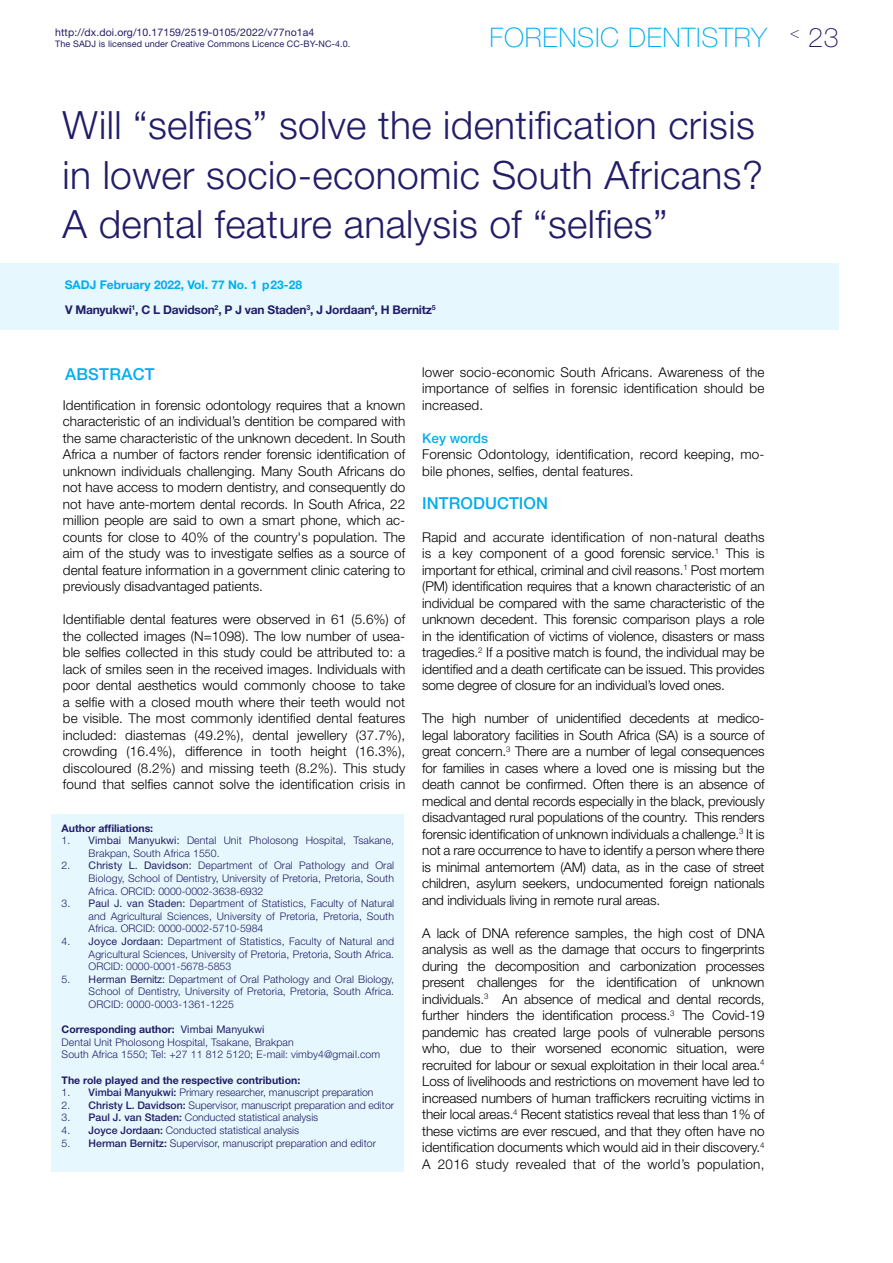
<style>
.page{position:relative;width:893px;height:1263px;background:#fff}
.page>*{position:absolute;margin:0;border:0;box-sizing:border-box;transform-origin:0 0}
.Header_Title_RC_74_4{font:300 39px/49.5px "Helvetica Neue LT Std";letter-spacing:.01em;color:#221d67}
.t1{font:100 27px "Helvetica Neue LT Std";letter-spacing:.025em;color:#00aeef}
.Text_Body_RC_74_5{font:500 16.5px "Helvetica Neue LT Std";letter-spacing:.005em;color:#00aeef}
.Text_Header_RC_74_4{font:500 16.5px "Helvetica Neue LT Std";letter-spacing:.02em;color:#00aeef}
.Text_Body_RC_74_4{font:300 13.5px/16.5px "Helvetica Neue LT Std";letter-spacing:-.01em;color:#000;text-align:justify}
.Text_Body_RC_74_5-2{font:300 13.5px/16.5px "Helvetica Neue LT Std";letter-spacing:.01em;color:#000;text-align:justify}
.Text_Body_RC_74_4-2{font:300 13.5px "Helvetica Neue LT Std";letter-spacing:.02em;color:#000}
.Text_Body_RC_74_5-3{font:500 13.5px "Helvetica Neue LT Std";color:#00aeef}
.Article_AuthorName{font:700 12px "Helvetica Neue LT Std";letter-spacing:-.02em;color:#221d67}
.Article_JournalName{font:700 12px "Helvetica Neue LT Std";color:#00aeef}
.AuthorAffiliations_R{font:300 10.5px/12.6px "Helvetica Neue LT Std";letter-spacing:.01em;color:#221d67;text-align:justify}
.AuthorAffiliations_R-2{font:700 10.5px "Helvetica Neue LT Std";color:#221d67}
.Header_WebNumber{font:10.5px "Helvetica Neue LT Std";letter-spacing:.01em;color:#221d67}
.Header_WebNumber-2{font:9px "Helvetica Neue LT Std";letter-spacing:.01em;color:#221d67}
.s1{color:#221d67}
.s2{font-weight:400}
.s3{font-weight:500}
</style>
<div class="page">
<div style="left:52px;top:814px;width:352px;height:357px;background:#e6f7fd"></div>
<div style="left:0;top:264px;width:839px;height:66px;background:#e6f7fd"></div>
<p class="Header_WebNumber" style="left:55px;top:26px;width:261px">http://dx.doi.org/10.17159/2519-0105/2022/v77no1a4</p>
<p class="Header_WebNumber-2" style="left:55px;top:38px;width:297px">The SADJ is licensed under Creative Commons Licence CC-BY-NC-4.0.</p>
<h2 class="t1" style="left:490px;top:22px;width:351px">FORENSIC DENTISTRY <sup>&lt;</sup> <span class="s1">23</span></h2>
<p class="Header_Title_RC_74_4" style="left:63px;top:100px;width:702px">Will “selfies” solve the identification crisis in lower socio-economic South Africans?</p>
<p class="Header_Title_RC_74_4" style="left:63px;top:199px;width:606px">A dental feature analysis of “selfies”</p>
<p class="Article_JournalName" style="left:65px;top:277px;width:239px">SADJ February 2022, Vol. 77 No. 1 p23-28</p>
<p class="Article_AuthorName" style="left:65px;top:302px;width:372px">V Manyukwi<sup>1</sup>, C L Davidson<sup>2</sup>, P J van Staden<sup>3</sup>, J Jordaan<sup>4</sup>, H Bernitz<sup>5</sup></p>
<p class="Text_Header_RC_74_4" style="left:65px;top:364px;width:91px">ABSTRACT</p>
<p class="Text_Body_RC_74_5-2" style="left:63px;top:396px;width:344px">Identification in forensic odontology requires that a known characteristic of an individual’s dentition be compared with the same characteristic of the unknown decedent. In South Africa a number of factors render forensic identification of unknown individuals challenging. Many South Africans do not have access to modern dentistry, and consequently do not have ante-mortem dental records. In South Africa, 22 million people are said to own a smart phone, which ac&shy;counts for close to 40% of the country's population. The aim of the study was to investigate selfies as a source of dental feature information in a government clinic catering to previously disadvantaged patients.</p>
<p class="Text_Body_RC_74_5-2" style="left:63px;top:611px;width:344px">Identifiable dental features were observed in 61 (5.6%) of the collected images (N=1098). The low number of usea&shy;ble selfies collected in this study could be attributed to: a lack of smiles seen in the received images. Individuals with poor dental aesthetics would commonly choose to take a selfie with a closed mouth where their teeth would not be visible. The most commonly identified dental features included: diastemas (49.2%), dental jewellery (37.7%), crowding (16.4%), difference in tooth height (16.3%), discoloured (8.2%) and missing teeth (8.2%). This study found that selfies cannot solve the identification crisis in</p>
<p class="AuthorAffiliations_R-2" style="left:62px;top:821px;width:93px">Author affiliations:</p>
<p class="AuthorAffiliations_R" style="left:89px;top:834px;width:307px;text-indent:-27px">1. <span class="s2">Vimbai Manyukwi:</span> Dental Unit Pholosong Hospital, Tsakane,<br>Brakpan, South Africa 1550.</p>
<p class="AuthorAffiliations_R" style="left:89px;top:859px;width:307px;text-indent:-27px">2. <span class="s2">Christy L. Davidson:</span> Department of Oral Pathology and Oral Biology, School of Dentistry, University of Pretoria, Pretoria, South Africa. ORCID: 0000-0002-3638-6932</p>
<p class="AuthorAffiliations_R" style="left:89px;top:897px;width:307px;text-indent:-27px">3. <span class="s2">Paul J. van Staden:</span> Department of Statistics, Faculty of Natural and Agricultural Sciences, University of Pretoria, Pretoria, South Africa. ORCID: 0000-0002-5710-5984</p>
<p class="AuthorAffiliations_R" style="left:89px;top:935px;width:307px;text-indent:-27px">4. <span class="s2">Joyce Jordaan:</span> Department of Statistics, Faculty of Natural and Agricultural Sciences, University of Pretoria, Pretoria, South Africa.<br>ORCID: 0000-0001-5678-5853</p>
<p class="AuthorAffiliations_R" style="left:89px;top:972px;width:307px;text-indent:-27px">5. <span class="s2">Herman Bernitz:</span> Department of Oral Pathology and Oral Biology, School of Dentistry, University of Pretoria, Pretoria, South Africa.<br>ORCID: 0000-0003-1361-1225</p>
<p class="AuthorAffiliations_R-2" style="left:62px;top:1023px;width:204px">Corresponding author: <span class="s2">Vimbai Manyukwi</span></p>
<p class="AuthorAffiliations_R" style="left:62px;top:1035px;width:234px">Dental Unit Pholosong Hospital, Tsakane, Brakpan</p>
<p class="AuthorAffiliations_R" style="left:62px;top:1048px;width:320px">South Africa 1550; Tel: +27 11 812 5120; E-mail: vimby4@gmail.com</p>
<p class="AuthorAffiliations_R-2" style="left:62px;top:1073px;width:240px">The role played and the respective contribution:</p>
<p class="AuthorAffiliations_R" style="left:62px;top:1086px;width:313px">1. <span class="s3">Vimbai Manyukwi:</span> Primary researcher, manuscript preparation</p>
<p class="AuthorAffiliations_R" style="left:62px;top:1098px;width:334px">2. <span class="s3">Christy L. Davidson:</span> Supervisor, manuscript preparation and editor</p>
<p class="AuthorAffiliations_R" style="left:62px;top:1111px;width:258px">3. <span class="s3">Paul J. van Staden:</span> Conducted statistical analysis</p>
<p class="AuthorAffiliations_R" style="left:62px;top:1124px;width:239px">4. <span class="s3">Joyce Jordaan:</span> Conducted statistical analysis</p>
<p class="AuthorAffiliations_R" style="left:62px;top:1136px;width:316px">5. <span class="s3">Herman Bernitz:</span> Supervisor, manuscript preparation and editor</p>
<p class="Text_Body_RC_74_5-2" style="left:422px;top:363px;width:344px">lower socio-economic South Africans. Awareness of the importance of selfies in forensic identification should be increased.</p>
<p class="Text_Body_RC_74_5-3" style="left:422px;top:430px;width:67px">Key words</p>
<p class="Text_Body_RC_74_5-2" style="left:422px;top:446px;width:344px">Forensic Odontology, identification, record keeping, mo&shy;bile phones, selfies, dental features.</p>
<p class="Text_Body_RC_74_5" style="left:422px;top:493px;width:127px">INTRODUCTION</p>
<p class="Text_Body_RC_74_4" style="left:422px;top:528px;width:344px">Rapid and accurate identification of non-natural deaths is a key component of a good forensic service.<sup>1</sup> This is important for ethical, criminal and civil reasons.<sup>1</sup> Post mortem (PM) identification requires that a known characteristic of an individual be compared with the same characteristic of the unknown decedent. This forensic comparison plays a role in the identification of victims of violence, disasters or mass tragedies.<sup>2</sup> If a positive match is found, the individual may be identified and a death certificate can be issued. This provides some degree of closure for an individual’s loved ones.</p>
<p class="Text_Body_RC_74_4" style="left:422px;top:710px;width:344px">The high number of unidentified decedents at medico&shy;legal laboratory facilities in South Africa (SA) is a source of great concern.<sup>3</sup> There are a number of legal consequences for families in cases where a loved one is missing but the death cannot be confirmed. Often there is an absence of medical and dental records especially in the black, previously disadvantaged rural populations of the country. This renders forensic identification of unknown individuals a challenge.<sup>3</sup> It is not a rare occurrence to have to identify a person where there is minimal antemortem (AM) data, as in the case of street children, asylum seekers, undocumented foreign nationals and individuals living in remote rural areas.</p>
<p class="Text_Body_RC_74_4" style="left:422px;top:924px;width:344px">A lack of DNA reference samples, the high cost of DNA analysis as well as the damage that occurs to fingerprints during the decomposition and carbonization processes present challenges for the identification of unknown individuals.<sup>3</sup> An absence of medical and dental records, further hinders the identification process.<sup>3</sup> The Covid-19 pandemic has created large pools of vulnerable persons who, due to their worsened economic situation, were recruited for labour or sexual exploitation in their local area.<sup>4<br></sup>Loss of livelihoods and restrictions on movement have led to increased numbers of human traffickers recruiting victims in their local areas.<sup>4</sup> Recent statistics reveal that less than 1% of these victims are ever rescued, and that they often have no identification documents which would aid in their discovery.<sup>4</sup></p>
<p class="Text_Body_RC_74_4-2" style="left:422px;top:1156px;width:344px">A 2016 study revealed that of the world’s population,</p>
</div>
